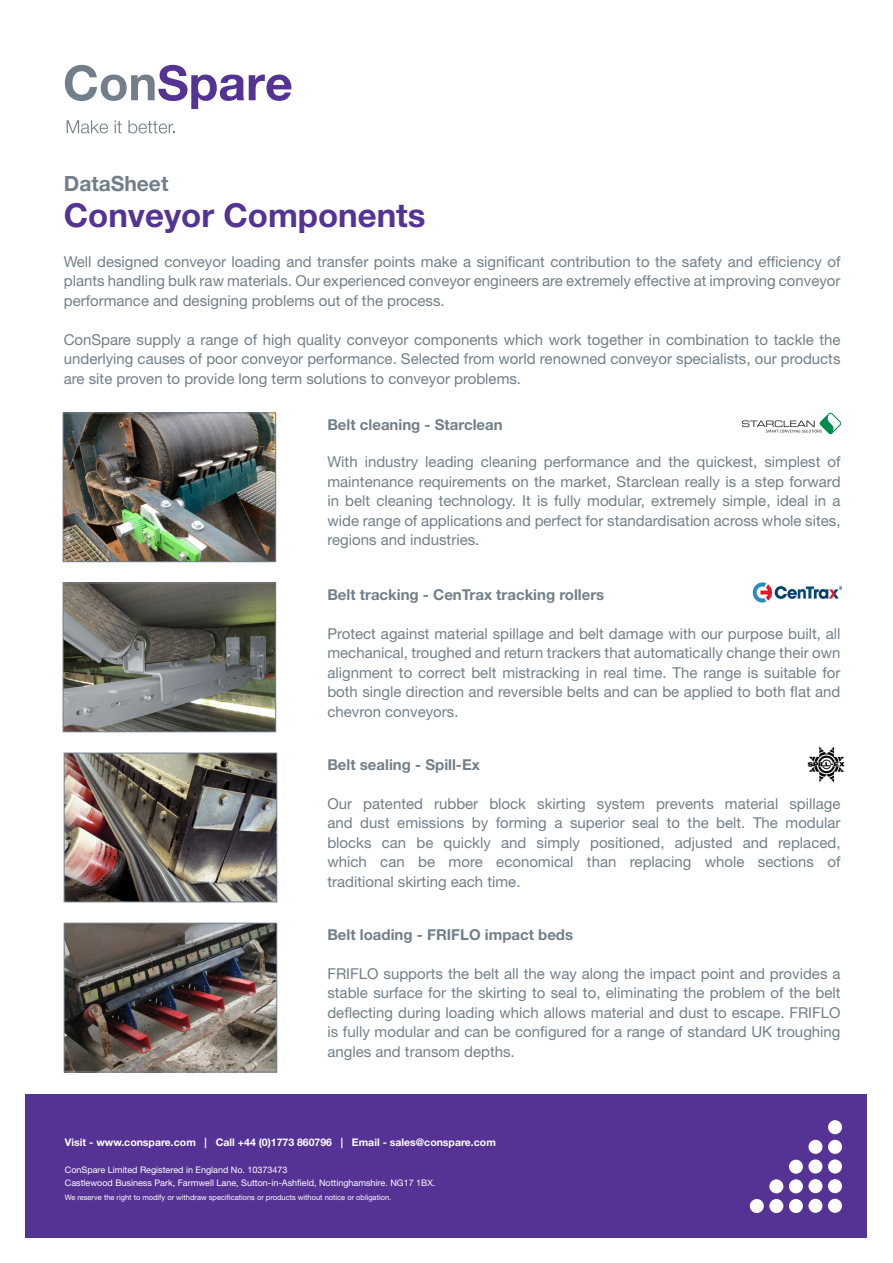
<style>
.page{position:relative;width:893px;height:1263px;background:#fff}
.page>*{position:absolute;margin:0;border:0;box-sizing:border-box;transform-origin:0 0}
.t1{font:700 33px "Helvetica Neue LT Std";color:#553394}
.t2{font:700 21px "Helvetica Neue LT Std";color:#727f8a}
.t3{font:15px/19.5px "Helvetica Neue LT Std";color:#727f8a;text-align:justify}
.t4{font:700 15px "Helvetica Neue LT Std";color:#727f8a}
.t5{font:700 10.5px "Helvetica Neue LT Std";color:#fff}
.t6{font:9px/12.9px "Helvetica Neue LT Std";color:#fff}
.t7{font:7.5px "Helvetica Neue LT Std";color:#fff}
</style>
<div class="page">
<svg style="left:65px;top:65px;width:227px;height:44px"></svg>
<svg style="left:67px;top:120px;width:41px;height:13px"></svg>
<svg style="left:115px;top:120px;width:7px;height:13px"></svg>
<svg style="left:128px;top:120px;width:47px;height:13px"></svg>
<img style="left:65px;top:414px;width:209px;height:146px">
<div style="left:63px;top:412px;width:213px;height:150px;border:1px solid #727f8a"></div>
<div style="left:26px;top:1093px;width:841px;height:144px;background:#553394"></div>
<div style="left:828px;top:1199px;width:14px;height:14px;background:#fff;border-radius:50%"></div>
<div style="left:808px;top:1199px;width:14px;height:14px;background:#fff;border-radius:50%"></div>
<div style="left:789px;top:1199px;width:14px;height:14px;background:#fff;border-radius:50%"></div>
<div style="left:769px;top:1199px;width:14px;height:14px;background:#fff;border-radius:50%"></div>
<div style="left:750px;top:1199px;width:14px;height:14px;background:#fff;border-radius:50%"></div>
<div style="left:828px;top:1140px;width:14px;height:14px;background:#fff;border-radius:50%"></div>
<div style="left:808px;top:1140px;width:14px;height:14px;background:#fff;border-radius:50%"></div>
<div style="left:828px;top:1120px;width:14px;height:14px;background:#fff;border-radius:50%"></div>
<div style="left:828px;top:1159px;width:14px;height:14px;background:#fff;border-radius:50%"></div>
<div style="left:808px;top:1159px;width:14px;height:14px;background:#fff;border-radius:50%"></div>
<div style="left:789px;top:1160px;width:14px;height:14px;background:#fff;border-radius:50%"></div>
<div style="left:828px;top:1179px;width:14px;height:14px;background:#fff;border-radius:50%"></div>
<div style="left:808px;top:1179px;width:14px;height:14px;background:#fff;border-radius:50%"></div>
<div style="left:789px;top:1179px;width:14px;height:14px;background:#fff;border-radius:50%"></div>
<div style="left:769px;top:1179px;width:14px;height:14px;background:#fff;border-radius:50%"></div>
<img style="left:65px;top:585px;width:209px;height:145px">
<div style="left:63px;top:583px;width:213px;height:149px;border:1px solid #727f8a"></div>
<img style="left:66px;top:755px;width:209px;height:145px">
<div style="left:64px;top:753px;width:213px;height:149px;border:1px solid #727f8a"></div>
<img style="left:66px;top:925px;width:209px;height:145px">
<div style="left:64px;top:923px;width:213px;height:149px;border:1px solid #727f8a"></div>
<svg style="left:742px;top:413px;width:98px;height:21px"></svg>
<img style="left:752px;top:582px;width:90px;height:21px">
<img style="left:807px;top:746px;width:38px;height:36px">
<p class="t2" style="left:64px;top:171px;width:106px">DataSheet</p>
<p class="t1" style="left:64px;top:195px;width:363px">Conveyor Components</p>
<p class="t3" style="left:64px;top:251px;width:778px">Well designed conveyor loading and transfer points make a significant contribution to the safety and efficiency of plants handling bulk raw materials. Our experienced conveyor engineers are extremely effective at improving conveyor performance and designing problems out of the process.</p>
<p class="t3" style="left:64px;top:329px;width:778px">ConSpare supply a range of high quality conveyor components which work together in combination to tackle the underlying causes of poor conveyor performance. Selected from world renowned conveyor specialists, our products are site proven to provide long term solutions to conveyor problems.</p>
<p class="t4" style="left:327px;top:415px;width:177px">Belt cleaning - Starclean</p>
<p class="t3" style="left:327px;top:452px;width:515px">With industry leading cleaning performance and the quickest, simplest of maintenance requirements on the market, Starclean really is a step forward in belt cleaning technology. It is fully modular, extremely simple, ideal in a wide range of applications and perfect for standardisation across whole sites, regions and industries.</p>
<p class="t4" style="left:327px;top:585px;width:278px">Belt tracking - CenTrax tracking rollers</p>
<p class="t3" style="left:327px;top:623px;width:515px">Protect against material spillage and belt damage with our purpose built, all mechanical, troughed and return trackers that automatically change their own alignment to correct belt mistracking in real time. The range is suitable for both single direction and reversible belts and can be applied to both flat and chevron conveyors.</p>
<p class="t4" style="left:327px;top:755px;width:154px">Belt sealing - Spill-Ex</p>
<p class="t3" style="left:327px;top:793px;width:515px">Our patented rubber block skirting system prevents material spillage and dust emissions by forming a superior seal to the belt. The modular blocks can be quickly and simply positioned, adjusted and replaced, which can be more economical than replacing whole sections of traditional skirting each time.</p>
<p class="t4" style="left:327px;top:925px;width:247px">Belt loading - FRIFLO impact beds</p>
<p class="t3" style="left:327px;top:963px;width:515px">FRIFLO supports the belt all the way along the impact point and provides a stable surface for the skirting to seal to, eliminating the problem of the belt deflecting during loading which allows material and dust to escape. FRIFLO is fully modular and can be configured for a range of standard UK troughing angles and transom depths.</p>
<p class="t5" style="left:65px;top:1136px;width:432px">Visit - www.conspare.com | Call +44 (0)1773 860796 | Email - sales@conspare.com</p>
<p class="t6" style="left:65px;top:1163px;width:372px">ConSpare Limited Registered in England No. 10373473<br>Castlewood Business Park, Farmwell Lane, Sutton-in-Ashfield, Nottinghamshire. NG17 1BX.</p>
<p class="t7" style="left:65px;top:1193px;width:328px">We reserve the right to modify or withdraw specifications or products without notice or obligation.</p>
</div>
